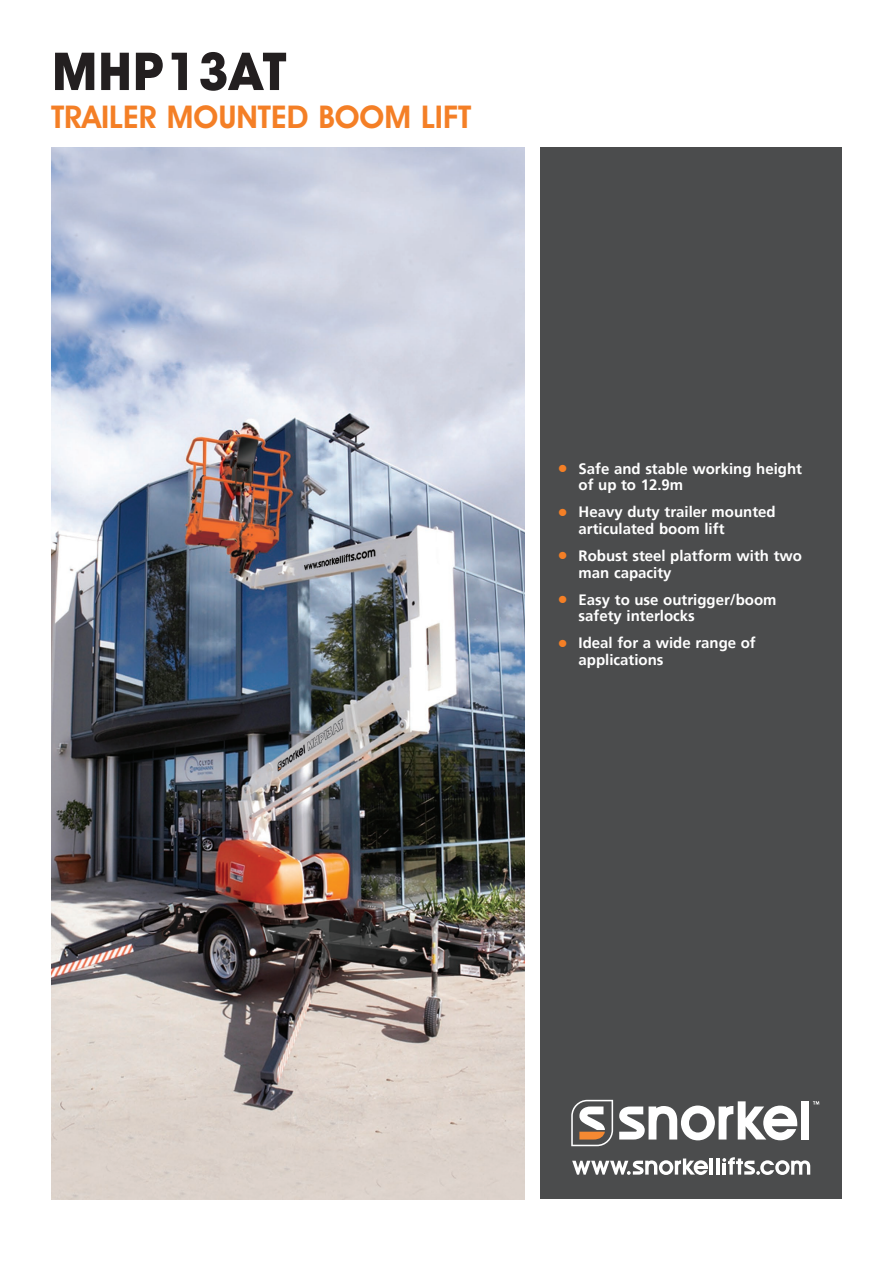
<style>
.page{position:relative;width:893px;height:1263px;background:#fff}
.page>*{position:absolute;margin:0;border:0;box-sizing:border-box;transform-origin:0 0}
.t1{font:700 52.5px "Avant Garde IT Cby BT";letter-spacing:.02em;color:#231f20}
.t2{font:600 31.5px "Avant Garde IT Cby BT";color:#f47f26}
.t3{font:700 15px/16.5px "Frutiger";color:#fff}
.s1{font-size:21px;color:#f47f26}
</style>
<div class="page">
<div style="left:541px;top:147px;width:301px;height:1052px;background:#4b4c4d"></div>
<hr style="left:710px;top:1158px;width:3px;height:16px;background:#fff">
<hr style="left:716px;top:1158px;width:4px;height:16px;background:#fff">
<svg style="left:572px;top:1158px;width:136px;height:17px"></svg>
<svg style="left:722px;top:1157px;width:88px;height:18px"></svg>
<svg style="left:813px;top:1101px;width:6px;height:3px"></svg>
<div style="left:801px;top:1101px;width:8px;height:38px;background:#fff"></div>
<svg style="left:619px;top:1101px;width:178px;height:39px"></svg>
<svg style="left:571px;top:1100px;width:42px;height:46px"></svg>
<img style="left:51px;top:147px;width:473px;height:1052px">
<p class="t1" style="left:52px;top:39px;width:235px">MHP13AT</p>
<p class="t2" style="left:51px;top:98px;width:422px">TRAILER MOUNTED BOOM LIFT</p>
<p class="t3" style="left:579px;top:460px;width:225px;text-indent:-21px"><span class="s1">•</span> Safe and stable working height of up to 12.9m</p>
<p class="t3" style="left:579px;top:504px;width:199px;text-indent:-21px"><span class="s1">•</span> Heavy duty trailer mounted articulated boom lift</p>
<p class="t3" style="left:579px;top:548px;width:225px;text-indent:-21px"><span class="s1">•</span> Robust steel platform with two man capacity</p>
<p class="t3" style="left:579px;top:591px;width:199px;text-indent:-21px"><span class="s1">•</span> Easy to use outrigger/boom safety interlocks</p>
<p class="t3" style="left:579px;top:635px;width:179px;text-indent:-21px"><span class="s1">•</span> Ideal for a wide range of applications</p>
</div>
